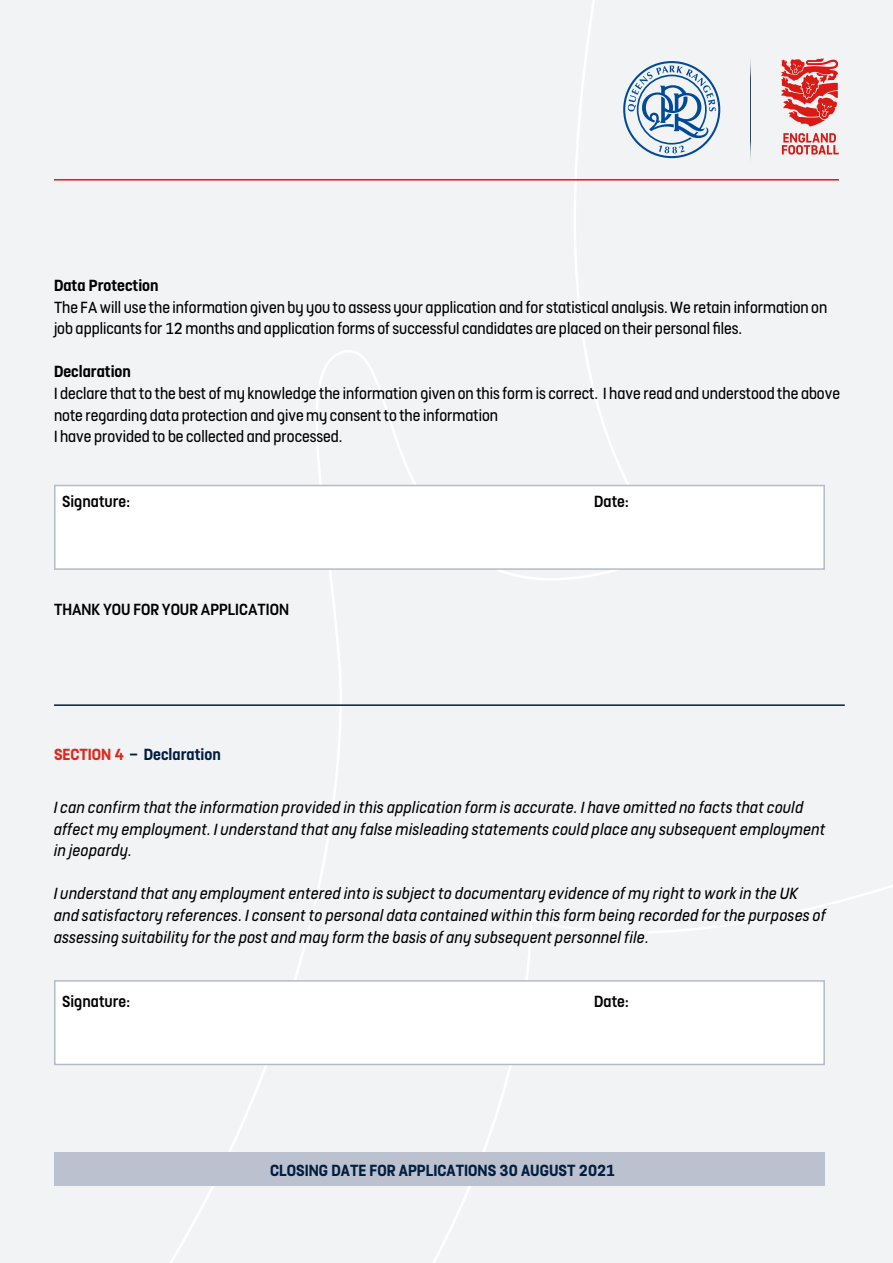
<style>
.page{position:relative;width:893px;height:1263px;background:#f1f3f5}
.page>*{position:absolute;margin:0;border:0;box-sizing:border-box;transform-origin:0 0}
.t1{font:italic 18px/21.6px "FS Dillon";letter-spacing:.015em;color:#000}
.t2{font:18px/21.6px "FS Dillon";color:#000}
.t3{font:700 18px "FS Dillon";color:#011e41}
.t4{font:500 18px "FS Dillon";color:#000}
.t5{font:700 18px "FS Dillon";color:#000}
.s1{color:#e1261c}
</style>
<div class="page">
<svg style="left:782px;top:133px;width:57px;height:22px"></svg>
<svg style="left:781px;top:58px;width:57px;height:69px"></svg>
<svg style="left:623px;top:61px;width:97px;height:97px"></svg>
<hr style="left:750px;top:54px;width:1px;height:110px;background:#011e41">
<hr style="left:54px;top:179px;width:785px;height:2px;background:#da1a15">
<div style="left:54px;top:980px;width:771px;height:85px;background:#fff;border:2px solid #b3bbc6"></div>
<div style="left:54px;top:485px;width:771px;height:85px;background:#fff;border:2px solid #b3bbc6"></div>
<hr style="left:54px;top:704px;width:791px;height:2px;background:#011e41">
<div style="left:54px;top:1152px;width:771px;height:34px;background:#bbc1ce"></div>
<p class="t5" style="left:54px;top:272px;width:106px">Data Protection</p>
<p class="t2" style="left:54px;top:295px;width:775px">The FA will use the information given by you to assess your application and for statistical analysis. We retain information on job applicants for 12 months and application forms of successful candidates are placed on their personal files.</p>
<p class="t5" style="left:54px;top:359px;width:79px">Declaration</p>
<p class="t2" style="left:54px;top:381px;width:787px">I declare that to the best of my knowledge the information given on this form is correct. I have read and understood the above note regarding data protection and give my consent to the information<br>I have provided to be collected and processed.</p>
<p class="t4" style="left:62px;top:489px;width:69px">Signature:</p>
<p class="t4" style="left:594px;top:489px;width:36px">Date:</p>
<p class="t4" style="left:54px;top:597px;width:236px">THANK YOU FOR YOUR APPLICATION</p>
<p class="t3" style="left:54px;top:742px;width:168px"><span class="s1">SECTION 4</span> – Declaration</p>
<p class="t1" style="left:54px;top:795px;width:773px">I can confirm that the information provided in this application form is accurate. I have omitted no facts that could affect my employment. I understand that any false misleading statements could place any subsequent employment in jeopardy.</p>
<p class="t1" style="left:54px;top:882px;width:774px">I understand that any employment entered into is subject to documentary evidence of my right to work in the UK and satisfactory references. I consent to personal data contained within this form being recorded for the purposes of assessing suitability for the post and may form the basis of any subsequent personnel file.</p>
<p class="t4" style="left:62px;top:989px;width:69px">Signature:</p>
<p class="t4" style="left:594px;top:989px;width:36px">Date:</p>
<p class="t3" style="left:270px;top:1158px;width:347px">CLOSING DATE FOR APPLICATIONS 30 AUGUST 2021</p>
</div>
